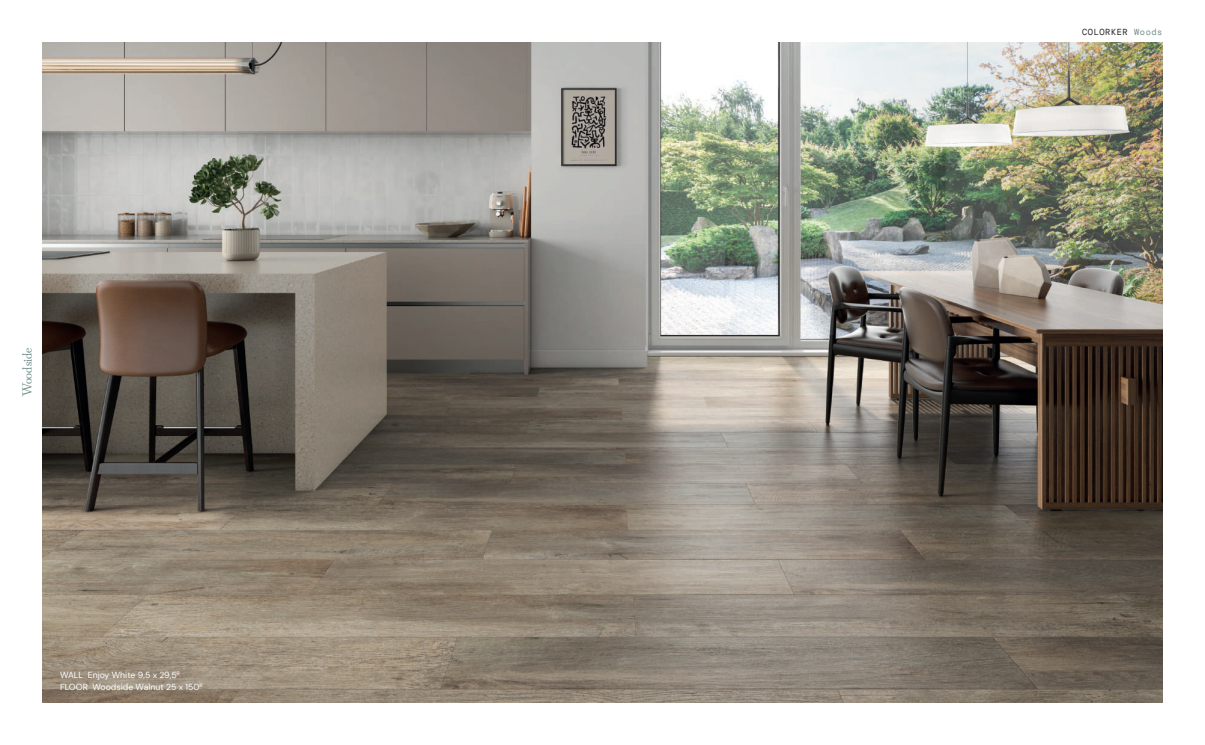
<style>
.page{position:relative;width:1205px;height:745px;background:#fff}
.page>*{position:absolute;margin:0;border:0;box-sizing:border-box;transform-origin:0 0}
.t1{font:13.75px "Hina Mincho";letter-spacing:.005em;color:#72908b}
.t2{font:8.75px/12.5px "DM Sans";color:#fff}
.t3{font:8.75px "DM Mono";letter-spacing:.06em;color:#231f20}
.s1{font-style:inherit}
.s2{color:#72908b}
</style>
<div class="page">
<img style="left:43px;top:43px;width:1119px;height:659px">
<h1 class="t1" style="left:18px;top:397px;width:51px;rotate:-90deg">Woodside</h1>
<p class="t2" style="left:60px;top:668px;width:144px">WALL Enjoy White <span class="s1">9,5</span> x <span class="s1">29,5</span><sup>R<br></sup>FLOOR Woodside Walnut <span class="s1">25</span> x <span class="s1">150</span><sup>R</sup></p>
<p class="t3" style="left:1082px;top:26px;width:82px">COLORKER <span class="s2">Woods</span></p>
</div>
